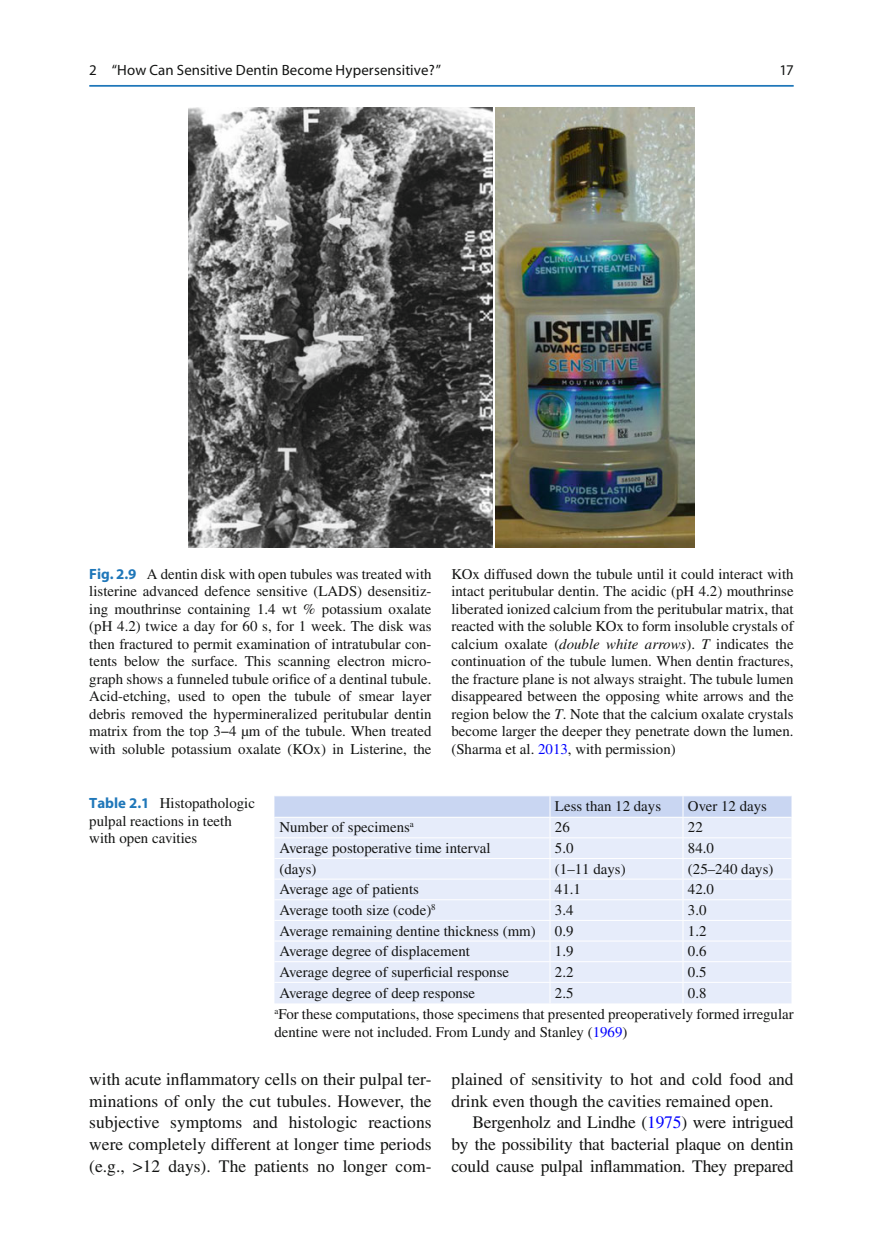
<style>
.page{position:relative;width:883px;height:1260px;background:#fff}
.page>*{position:absolute;margin:0;border:0;box-sizing:border-box;transform-origin:0 0}
.t1{font:17.5px/21.9px "Times";color:#131413;text-align:justify}
.t2{font:14.88px/17.5px "Times";color:#131413;text-align:justify}
.t3{font:14.88px "Myriad";letter-spacing:.01em;color:#131413}
.s1{font-family:"Myriad";font-weight:700;color:#1f77b9}
.s2{font-style:italic}
.s3{color:#00f}
</style>
<div class="page">
<img style="left:189px;top:107px;width:304px;height:440px">
<img style="left:495px;top:107px;width:199px;height:440px">
<svg style="left:274px;top:796px;width:518px;height:207px;background:#e4eaf9"></svg>
<hr style="left:89px;top:85px;width:705px;height:2px;background:#1f77b9">
<p class="t3" style="left:89px;top:64px;width:353px">2 “How Can Sensitive Dentin Become Hypersensitive?”</p>
<p class="t3" style="left:779px;top:64px;width:16px">17</p>
<p class="t2" style="left:89px;top:566px;width:344px"><span class="s1">Fig. 2.9</span> A dentin disk with open tubules was treated with listerine advanced defence sensitive (LADS) desensitiz&shy;ing mouthrinse containing 1.4 wt % potassium oxalate (pH 4.2) twice a day for 60 s, for 1 week. The disk was then fractured to permit examination of intratubular con&shy;tents below the surface. This scanning electron micro&shy;graph shows a funneled tubule orifice of a dentinal tubule.<br>Acid-etching, used to open the tubule of smear layer debris removed the hypermineralized peritubular dentin matrix from the top 3−4 µm of the tubule. When treated with soluble potassium oxalate (KOx) in Listerine, the</p>
<p class="t2" style="left:451px;top:566px;width:344px">KOx diffused down the tubule until it could interact with intact peritubular dentin. The acidic (pH 4.2) mouthrinse liberated ionized calcium from the peritubular matrix, that reacted with the soluble KOx to form insoluble crystals of calcium oxalate ( <span class="s2">double white arrows</span> ). <span class="s2">T</span> indicates the continuation of the tubule lumen. When dentin fractures, the fracture plane is not always straight. The tubule lumen disappeared between the opposing white arrows and the region below the <span class="s2">T</span> . Note that the calcium oxalate crystals become larger the deeper they penetrate down the lumen. (Sharma et al. <span class="s3">2013</span> , with permission)</p>
<p class="t2" style="left:89px;top:796px;width:167px;text-align:left"><span class="s1">Table 2.1</span> Histopathologic pulpal reactions in teeth with open cavities</p>
<p class="t2" style="left:555px;top:799px;width:108px">Less than 12 days</p>
<p class="t2" style="left:688px;top:799px;width:81px">Over 12 days</p>
<p class="t2" style="left:279px;top:820px;width:136px">Number of specimens <sup>a</sup></p>
<p class="t2" style="left:555px;top:820px;width:16px">26</p>
<p class="t2" style="left:688px;top:820px;width:16px">22</p>
<p class="t2" style="left:279px;top:841px;width:213px">Average postoperative time interval</p>
<p class="t2" style="left:555px;top:841px;width:20px">5.0</p>
<p class="t2" style="left:688px;top:841px;width:28px">84.0</p>
<p class="t2" style="left:279px;top:861px;width:39px">(days)</p>
<p class="t2" style="left:555px;top:861px;width:72px">(1–11 days)</p>
<p class="t2" style="left:688px;top:861px;width:87px">(25–240 days)</p>
<p class="t2" style="left:279px;top:882px;width:141px">Average age of patients</p>
<p class="t2" style="left:555px;top:882px;width:28px">41.1</p>
<p class="t2" style="left:688px;top:882px;width:28px">42.0</p>
<p class="t2" style="left:279px;top:903px;width:158px">Average tooth size (code) <sup>8</sup></p>
<p class="t2" style="left:555px;top:903px;width:20px">3.4</p>
<p class="t2" style="left:688px;top:903px;width:20px">3.0</p>
<p class="t2" style="left:279px;top:923px;width:258px">Average remaining dentine thickness (mm)</p>
<p class="t2" style="left:555px;top:923px;width:20px">0.9</p>
<p class="t2" style="left:688px;top:923px;width:20px">1.2</p>
<p class="t2" style="left:279px;top:944px;width:192px">Average degree of displacement</p>
<p class="t2" style="left:555px;top:944px;width:20px">1.9</p>
<p class="t2" style="left:688px;top:944px;width:20px">0.6</p>
<p class="t2" style="left:279px;top:965px;width:231px">Average degree of superficial response</p>
<p class="t2" style="left:555px;top:965px;width:20px">2.2</p>
<p class="t2" style="left:688px;top:965px;width:20px">0.5</p>
<p class="t2" style="left:279px;top:985px;width:197px">Average degree of deep response</p>
<p class="t2" style="left:555px;top:985px;width:20px">2.5</p>
<p class="t2" style="left:274px;top:983px;width:521px;line-height:21.5px;text-indent:414px">0.8<br><sup>a</sup> For these computations, those specimens that presented preoperatively formed irregular</p>
<p class="t2" style="left:274px;top:1024px;width:355px">dentine were not included. From Lundy and Stanley ( <span class="s3">1969</span> )</p>
<p class="t1" style="left:89px;top:1070px;width:344px">with acute inflammatory cells on their pulpal ter&shy;minations of only the cut tubules. However, the subjective symptoms and histologic reactions were completely different at longer time periods (e.g., &gt;12 days). The patients no longer com-</p>
<p class="t1" style="left:451px;top:1070px;width:344px">plained of sensitivity to hot and cold food and drink even though the cavities remained open.</p>
<p class="t1" style="left:451px;top:1113px;width:344px;text-indent:21px">Bergenholz and Lindhe ( <span class="s3">1975</span> ) were intrigued by the possibility that bacterial plaque on dentin could cause pulpal inflammation. They prepared</p>
</div>
